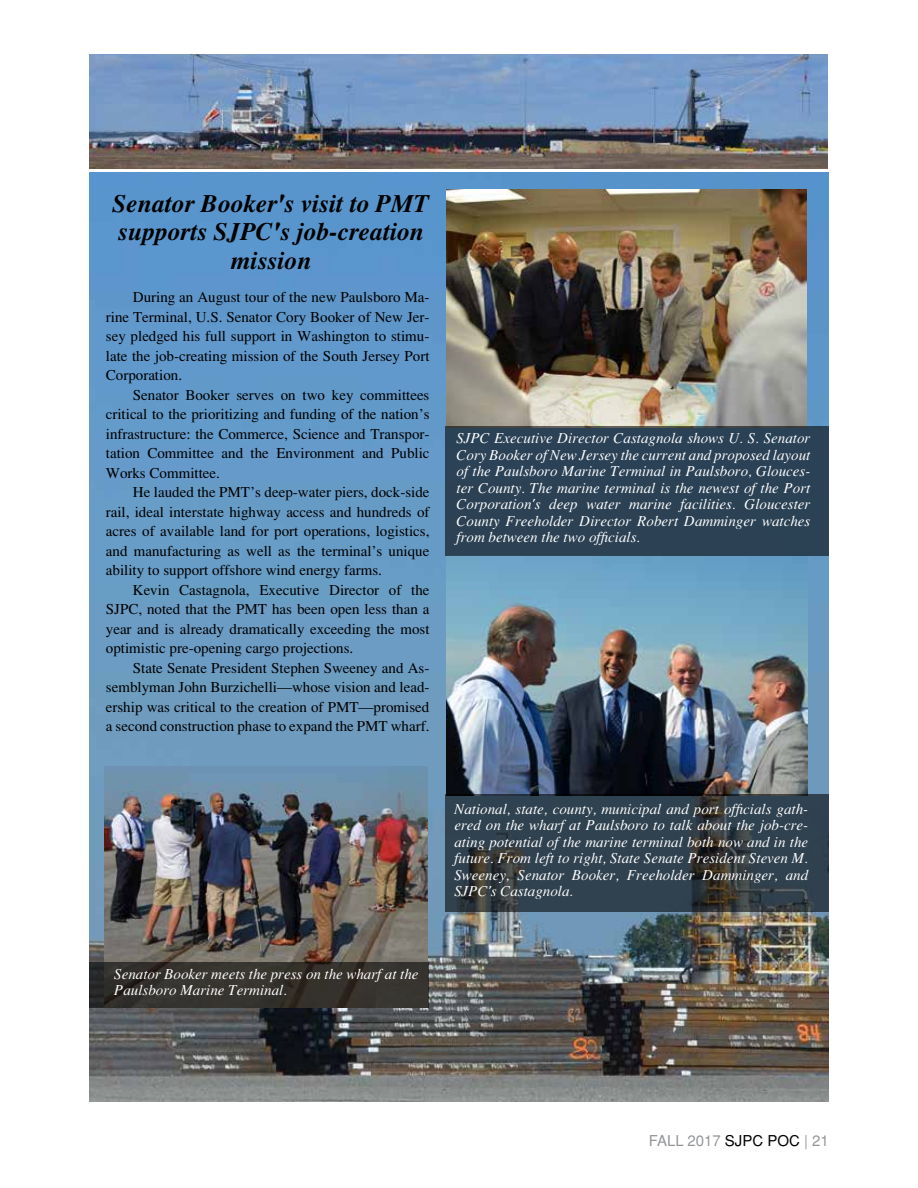
<style>
.page{position:relative;width:918px;height:1188px;background:#fff}
.page>*{position:absolute;margin:0;border:0;box-sizing:border-box;transform-origin:0 0}
.t1{font:italic 700 25.5px/28.5px "Times";color:#000;text-align:center}
.t2{font:15px/19.5px "Times";color:#000;text-align:justify}
.t3{font:italic 15px/16.5px "Times";color:#fff;text-align:justify}
.t4{font:15px "Helvetica";color:#939598}
.s1{color:#000}
</style>
<div class="page">
<img style="left:89px;top:173px;width:740px;height:929px">
<img style="left:446px;top:189px;width:360px;height:238px">
<img style="left:446px;top:556px;width:361px;height:238px">
<img style="left:105px;top:767px;width:323px;height:195px">
<img style="left:89px;top:54px;width:739px;height:115px">
<svg style="left:446px;top:794px;width:383px;height:118px;background:#303e48"></svg>
<div style="left:446px;top:427px;width:383px;height:129px;background:#2b4254"></div>
<svg style="left:89px;top:962px;width:340px;height:46px;background:#33302c"></svg>
<h1 class="t1" style="left:112px;top:189px;width:319px">Senator Booker's visit to PMT supports SJPC's job-creation mission</h1>
<p class="t2" style="left:106px;top:287px;width:325px;text-indent:27px">During an August tour of the new Paulsboro Ma&shy;rine Terminal, U.S. Senator Cory Booker of New Jer&shy;sey pledged his full support in Washington to stimu&shy;late the job-creating mission of the South Jersey Port Corporation.</p>
<p class="t2" style="left:106px;top:385px;width:325px;text-indent:27px">Senator Booker serves on two key committees critical to the prioritizing and funding of the nation’s infrastructure: the Commerce, Science and Transpor&shy;tation Committee and the Environment and Public Works Committee.</p>
<p class="t2" style="left:106px;top:482px;width:325px;text-indent:27px">He lauded the PMT’s deep-water piers, dock-side rail, ideal interstate highway access and hundreds of acres of available land for port operations, logistics, and manufacturing as well as the terminal’s unique ability to support offshore wind energy farms.</p>
<p class="t2" style="left:106px;top:580px;width:325px;text-indent:27px">Kevin Castagnola, Executive Director of the SJPC, noted that the PMT has been open less than a year and is already dramatically exceeding the most optimistic pre-opening cargo projections.</p>
<p class="t2" style="left:106px;top:658px;width:325px;text-indent:27px">State Senate President Stephen Sweeney and As&shy;semblyman John Burzichelli—whose vision and lead&shy;ership was critical to the creation of PMT—promised a second construction phase to expand the PMT wharf.</p>
<p class="t3" style="left:457px;top:430px;width:355px">SJPC Executive Director Castagnola shows U. S. Senator Cory Booker of New Jersey the current and proposed layout of the Paulsboro Marine Terminal in Paulsboro, Glouces&shy;ter County. The marine terminal is the newest of the Port Corporation's deep water marine facilities. Gloucester County Freeholder Director Robert Damminger watches from between the two officials.</p>
<p class="t3" style="left:454px;top:800px;width:355px">National, state, county, municipal and port officials gath&shy;ered on the wharf at Paulsboro to talk about the job-cre&shy;ating potential of the marine terminal both now and in the future. From left to right, State Senate President Steven M.<br>Sweeney, Senator Booker, Freeholder Damminger, and SJPC's Castagnola.</p>
<p class="t3" style="left:114px;top:966px;width:306px">Senator Booker meets the press on the wharf at the<br>Paulsboro Marine Terminal.</p>
<p class="t4" style="left:649px;top:1132px;width:182px">FALL 2017 <span class="s1">SJPC POC</span> | 21</p>
</div>
